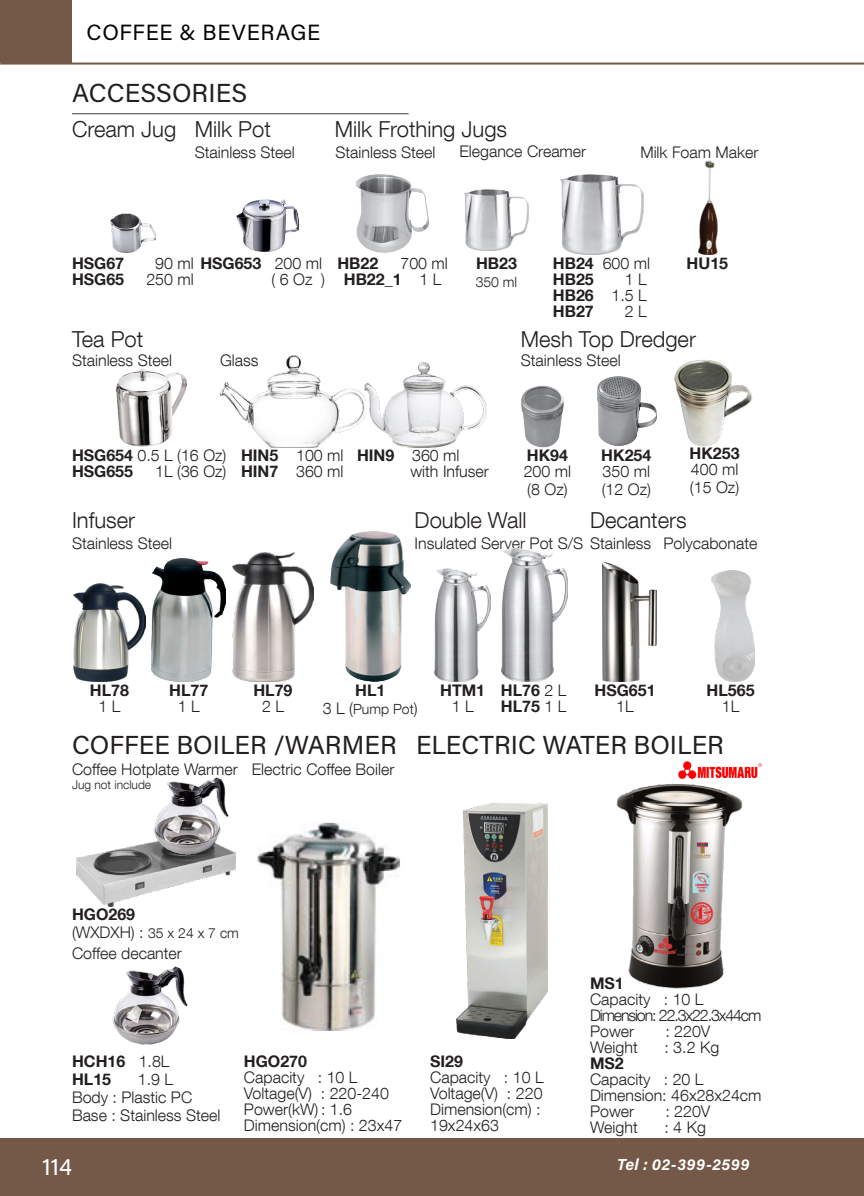
<style>
.page{position:relative;width:864px;height:1196px;background:#fff}
.page>*{position:absolute;margin:0;border:0;box-sizing:border-box;transform-origin:0 0}
.Main_product_header{font:26px "Acumin Pro";color:#231f20}
.t1{font:24px "Acumin Pro";color:#fff}
.Product_text{font:300 22px "Helvetica Neue LT Com";color:#231f20}
.Product_description{font:300 22px "Helvetica Neue LT Com";color:#231f20}
.t2{font:22px "Acumin Pro";letter-spacing:.03em;color:#040503}
.Product_description-2{font:300 16px/16px "Helvetica Neue LT Com";color:#231f20}
.Small_product_code{font:300 16px/16px "Helvetica Neue LT Com";color:#231f20}
.Small_product_code-2{font:700 16px/16px "Helvetica Neue LT Com";color:#231f20}
.Small_product_code-3{font:300 16px "Helvetica Neue LT Com";letter-spacing:-.07em;color:#231f20}
.t3{font:italic 700 16px "Acumin Pro";letter-spacing:.035em;color:#fff}
.Product_text-2{font:300 16px "Helvetica Neue LT Com";color:#231f20}
.Small_product_code-4{font:300 14px "Helvetica Neue LT Com";color:#231f20}
.Product_description-3{font:300 12px "Helvetica Neue LT Com";color:#231f20}
.s1{font-weight:700}
.s2{font-weight:300}
.s3{font-size:16px}
</style>
<div class="page">
<div style="left:0;top:1137px;width:864px;height:58px;background:#745948"></div>
<div style="left:0;top:0;width:72px;height:63px;background:#745949"></div>
<hr style="left:0;top:63px;width:864px;height:2px;background:#74594a">
<img style="left:77px;top:842px;width:158px;height:64px">
<img style="left:151px;top:777px;width:79px;height:77px">
<img style="left:257px;top:822px;width:143px;height:209px">
<img style="left:457px;top:803px;width:90px;height:235px">
<hr style="left:72px;top:113px;width:337px;height:1px;background:#3d3f41">
<img style="left:560px;top:174px;width:84px;height:80px">
<img style="left:355px;top:174px;width:74px;height:79px">
<img style="left:465px;top:189px;width:63px;height:61px">
<img style="left:698px;top:160px;width:20px;height:94px">
<img style="left:675px;top:360px;width:78px;height:87px">
<img style="left:521px;top:385px;width:43px;height:62px">
<img style="left:597px;top:376px;width:60px;height:70px">
<img style="left:116px;top:369px;width:71px;height:78px">
<img style="left:236px;top:200px;width:63px;height:52px">
<img style="left:111px;top:213px;width:45px;height:39px">
<img style="left:220px;top:355px;width:144px;height:92px">
<img style="left:364px;top:362px;width:123px;height:85px">
<img style="left:152px;top:559px;width:74px;height:122px">
<img style="left:73px;top:583px;width:73px;height:98px">
<img style="left:233px;top:552px;width:80px;height:129px">
<img style="left:435px;top:568px;width:56px;height:113px">
<img style="left:502px;top:548px;width:66px;height:133px">
<img style="left:331px;top:531px;width:79px;height:150px">
<img style="left:712px;top:571px;width:43px;height:110px">
<img style="left:603px;top:562px;width:53px;height:119px">
<img style="left:112px;top:966px;width:76px;height:78px">
<img style="left:616px;top:783px;width:127px;height:206px">
<img style="left:678px;top:761px;width:85px;height:18px">
<h3 class="t2" style="left:87px;top:17px;width:235px">COFFEE &amp; BEVERAGE</h3>
<p class="Main_product_header" style="left:72px;top:75px;width:177px">ACCESSORIES</p>
<p class="Product_text" style="left:72px;top:116px;width:106px">Cream Jug</p>
<p class="Product_text" style="left:195px;top:116px;width:78px">Milk Pot</p>
<p class="Product_description-2" style="left:195px;top:144px;width:102px">Stainless Steel</p>
<p class="Product_description-2" style="left:335px;top:144px;width:102px">Stainless Steel</p>
<p class="Product_description-2" style="left:640px;top:144px;width:120px">Milk Foam Maker</p>
<p class="Product_description" style="left:335px;top:116px;width:174px">Milk Frothing Jugs</p>
<p class="Product_text-2" style="left:459px;top:141px;width:128px">Elegance Creamer</p>
<p class="Small_product_code-2" style="left:72px;top:255px;width:54px">HSG67<br>HSG65</p>
<p class="Small_product_code" style="left:155px;top:255px;width:171px;text-align:right">90 ml <span class="s1">HSG653</span> 200 ml ( 6 Oz )</p>
<p class="Small_product_code" style="left:146px;top:271px;width:49px">250 ml</p>
<p class="Small_product_code-2" style="left:337px;top:255px;width:42px">HB22</p>
<p class="Small_product_code" style="left:344px;top:255px;width:106px;text-indent:57px">700 ml<br><span class="s1">HB22_1</span> 1 L</p>
<p class="Small_product_code-2" style="left:476px;top:255px;width:42px">HB23</p>
<p class="Small_product_code-4" style="left:476px;top:273px;width:43px">350 ml</p>
<p class="Small_product_code" style="left:553px;top:255px;width:99px"><span class="s1">HB24</span> 600 ml</p>
<p class="Small_product_code-2" style="left:687px;top:255px;width:43px">HU15</p>
<p class="Small_product_code-2" style="left:553px;top:271px;width:42px">HB25</p>
<p class="Small_product_code" style="left:553px;top:271px;width:95px;text-align:right">1 L<br><span class="s1">HB26</span> 1.5 L</p>
<p class="Small_product_code-2" style="left:553px;top:303px;width:42px">HB27</p>
<p class="Small_product_code" style="left:625px;top:303px;width:23px">2 L</p>
<p class="Product_description" style="left:72px;top:325px;width:73px">Tea Pot</p>
<p class="Product_text" style="left:521px;top:325px;width:177px">Mesh Top Dredger</p>
<p class="Product_description-2" style="left:72px;top:352px;width:102px">Stainless Steel</p>
<p class="Product_description-2" style="left:521px;top:352px;width:102px">Stainless Steel</p>
<p class="Product_description-2" style="left:220px;top:352px;width:40px">Glass</p>
<p class="Small_product_code-2" style="left:72px;top:447px;width:156px">HSG654 <span class="s2">0.5 L (16 Oz)<br></span>HSG655</p>
<p class="Small_product_code" style="left:155px;top:463px;width:73px">1L (36 Oz)</p>
<p class="Small_product_code" style="left:241px;top:447px;width:104px"><span class="s1">HIN5</span> 100 ml<br><span class="s1">HIN7</span> 360 ml</p>
<p class="Small_product_code" style="left:410px;top:447px;width:80px;text-indent:-53px"><span class="s1">HIN9</span> 360 ml with Infuser</p>
<p class="Small_product_code-2" style="left:527px;top:447px;width:43px">HK94</p>
<p class="Small_product_code" style="left:524px;top:462px;width:49px;line-height:18px">200 ml (8 Oz)</p>
<p class="Small_product_code-2" style="left:601px;top:447px;width:52px">HK254<br><span class="s2">350 ml</span></p>
<p class="Small_product_code" style="left:602px;top:481px;width:51px">(12 Oz)</p>
<p class="Small_product_code-2" style="left:690px;top:444px;width:52px">HK253</p>
<p class="Small_product_code" style="left:690px;top:459px;width:51px;line-height:18px">400 ml (15 Oz)</p>
<p class="Product_text" style="left:72px;top:506px;width:65px">Infuser</p>
<p class="Product_text" style="left:415px;top:506px;width:114px">Double Wall</p>
<p class="Product_description" style="left:590px;top:506px;width:98px">Decanters</p>
<p class="Product_description-2" style="left:72px;top:535px;width:102px">Stainless Steel</p>
<p class="Product_description-2" style="left:415px;top:535px;width:238px">Insulated Server Pot S/S Stainless</p>
<p class="Product_description-2" style="left:664px;top:535px;width:95px">Polycabonate</p>
<p class="Small_product_code-2" style="left:90px;top:681px;width:41px;text-align:center">HL78<br><span class="s2">1 L</span></p>
<p class="Small_product_code-2" style="left:253px;top:681px;width:41px;text-align:center">HL79<br><span class="s2">2 L</span></p>
<p class="Small_product_code-2" style="left:355px;top:681px;width:32px">HL1</p>
<p class="Small_product_code-2" style="left:169px;top:681px;width:41px">HL77</p>
<p class="Small_product_code" style="left:178px;top:698px;width:23px">1 L</p>
<p class="Small_product_code-4" style="left:323px;top:700px;width:96px"><span class="s3">3 L (</span>Pump Pot<span class="s3">)</span></p>
<p class="Small_product_code-2" style="left:440px;top:681px;width:47px;text-align:center">HTM1<br><span class="s2">1 L</span></p>
<p class="Small_product_code-2" style="left:501px;top:682px;width:67px">HL76 <span class="s2">2 L<br></span>HL75 <span class="s2">1 L</span></p>
<p class="Small_product_code-2" style="left:594px;top:681px;width:63px;text-align:center">HSG651<br><span class="s2">1L</span></p>
<p class="Small_product_code-2" style="left:707px;top:681px;width:50px;text-align:center">HL565<br><span class="s2">1L</span></p>
<p class="Main_product_header" style="left:72px;top:727px;width:326px">COFFEE BOILER /WARMER</p>
<p class="Main_product_header" style="left:416px;top:727px;width:309px">ELECTRIC WATER BOILER</p>
<p class="Product_description-2" style="left:72px;top:760px;width:167px">Coffee Hotplate Warmer</p>
<p class="Product_description-2" style="left:252px;top:760px;width:144px">Electric Coffee Boiler</p>
<p class="Product_description-3" style="left:72px;top:776px;width:81px">Jug not include</p>
<p class="Small_product_code-2" style="left:72px;top:905px;width:65px">HGO269</p>
<p class="Small_product_code-4" style="left:72px;top:924px;width:168px"><span class="s3">(WXDXH) :</span> 35 x 24 x 7 cm</p>
<p class="Product_description-2" style="left:72px;top:944px;width:111px">Coffee decanter</p>
<p class="Small_product_code-2" style="left:72px;top:1051px;width:99px;line-height:18px">HCH16 <span class="s2">1.8L<br></span>HL15</p>
<p class="Small_product_code" style="left:72px;top:1069px;width:150px;line-height:18px;text-indent:66px">1.9 L<br>Body : Plastic PC<br>Base : Stainless Steel</p>
<h2 class="t1" style="left:42px;top:1150px;width:32px">114</h2>
<p class="Product_description-2" style="left:244px;top:1052px;width:115px"><span class="s1">HGO270<br></span>Capacity : 10 L</p>
<p class="Product_description-2" style="left:244px;top:1084px;width:146px">Voltage(V) : 220-240</p>
<p class="Product_description-2" style="left:244px;top:1100px;width:110px">Power(kW) : 1.6</p>
<p class="Product_description-2" style="left:244px;top:1116px;width:160px">Dimension(cm) : 23x47</p>
<p class="Product_description-2" style="left:430px;top:1052px;width:115px"><span class="s1">SI29<br></span>Capacity : 10 L</p>
<p class="Product_description-2" style="left:430px;top:1084px;width:114px">Voltage(V) : 220</p>
<p class="Product_description-2" style="left:430px;top:1100px;width:112px">Dimension(cm) :<br>19x24x63</p>
<p class="Small_product_code-2" style="left:590px;top:974px;width:35px">MS1</p>
<p class="Small_product_code" style="left:590px;top:991px;width:115px">Capacity : 10 L</p>
<p class="Small_product_code-3" style="left:590px;top:1005px;width:173px">Dimension: 22.3x22.3x44cm</p>
<p class="Small_product_code" style="left:590px;top:1023px;width:46px">Power</p>
<p class="Small_product_code" style="left:665px;top:1023px;width:47px">: 220V</p>
<p class="Small_product_code" style="left:590px;top:1039px;width:49px">Weight</p>
<p class="Small_product_code" style="left:664px;top:1039px;width:56px">: 3.2 Kg</p>
<p class="Small_product_code-2" style="left:590px;top:1054px;width:35px">MS2</p>
<p class="Small_product_code" style="left:590px;top:1071px;width:115px">Capacity : 20 L</p>
<p class="Small_product_code" style="left:590px;top:1087px;width:173px">Dimension: 46x28x24cm</p>
<p class="Small_product_code" style="left:590px;top:1103px;width:46px">Power</p>
<p class="Small_product_code" style="left:665px;top:1103px;width:47px">: 220V</p>
<p class="Small_product_code" style="left:590px;top:1119px;width:49px">Weight</p>
<p class="Small_product_code" style="left:664px;top:1119px;width:43px">: 4 Kg</p>
<p class="t3" style="left:617px;top:1152px;width:134px">Tel : 02-399-2599</p>
</div>
